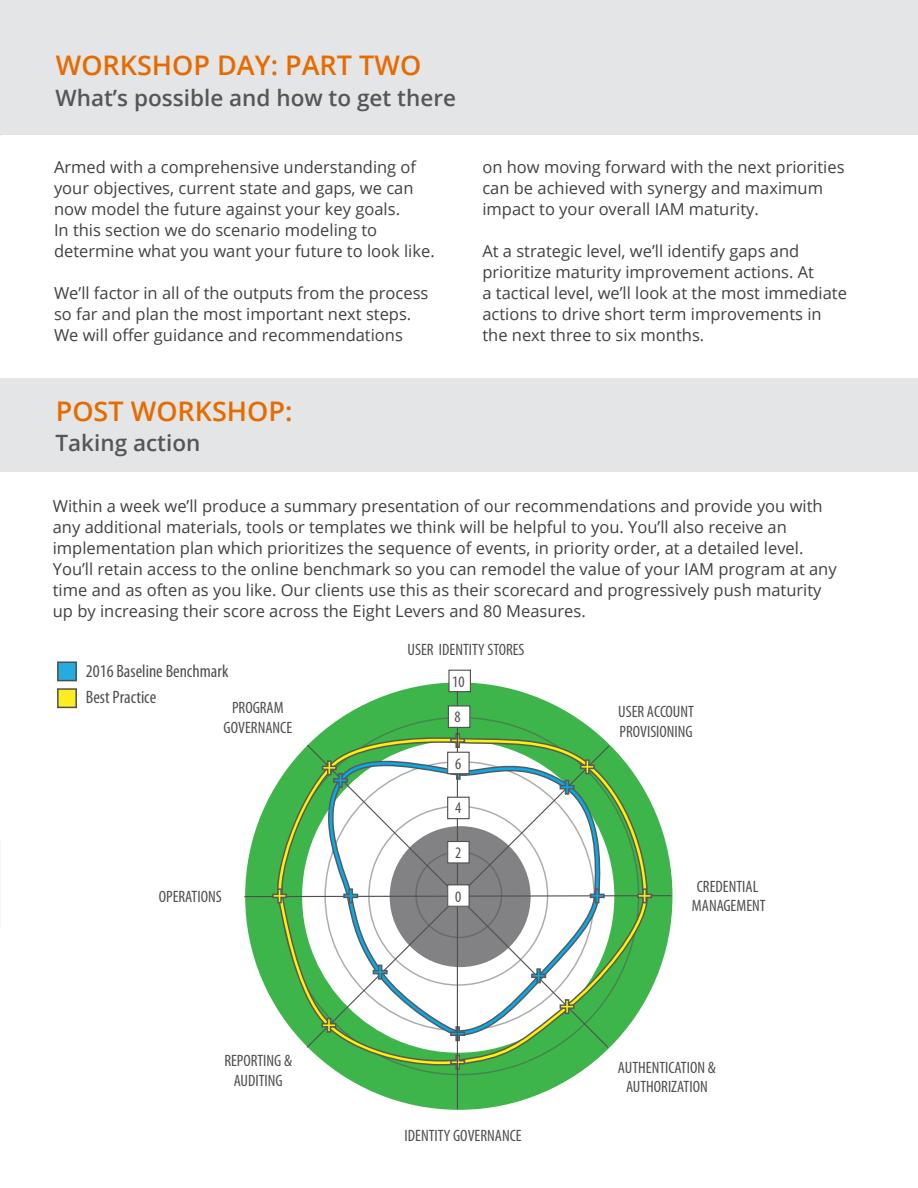
<style>
.page{position:relative;width:918px;height:1188px;background:#fff}
.page>*{position:absolute;margin:0;border:0;box-sizing:border-box;transform-origin:0 0}
.t1{font:600 27px "Open Sans";color:#e66b00}
.t2{font:600 22.5px "Open Sans";color:#565659}
.t3{font:condensed 18px/26.8px "Myriad Pro";color:#4f4f4f}
.t4{font:16.5px/21px "Open Sans";color:#414042}
.t5{font:condensed 16.5px/19.8px "Myriad Pro";color:#4f4f4f;text-align:center}
.t6{font:condensed 16.05px/34.7px "Myriad Pro";color:#4f4f4f}
</style>
<div class="page">
<div style="left:0;top:0;width:918px;height:135px;background:#e4e5e6"></div>
<div style="left:0;top:378px;width:918px;height:93px;background:#e4e5e6"></div>
<div style="left:245px;top:682px;width:427px;height:428px;background:#3db54a;border-radius:50%"></div>
<svg style="left:317px;top:717px;width:283px;height:358px"></svg>
<svg style="left:272px;top:736px;width:377px;height:330px"></svg>
<svg style="left:271px;top:888px;width:17px;height:16px"></svg>
<svg style="left:449px;top:732px;width:17px;height:17px"></svg>
<svg style="left:636px;top:888px;width:17px;height:16px"></svg>
<svg style="left:449px;top:1054px;width:17px;height:16px"></svg>
<svg style="left:318px;top:751px;width:285px;height:286px"></svg>
<svg style="left:343px;top:888px;width:16px;height:16px"></svg>
<svg style="left:321px;top:760px;width:28px;height:29px"></svg>
<svg style="left:450px;top:774px;width:17px;height:7px"></svg>
<svg style="left:559px;top:759px;width:37px;height:36px"></svg>
<svg style="left:589px;top:888px;width:16px;height:16px"></svg>
<svg style="left:368px;top:806px;width:180px;height:180px"></svg>
<svg style="left:449px;top:1025px;width:17px;height:17px"></svg>
<hr style="left:457px;top:683px;width:1px;height:426px;background:#4f4f4f">
<div style="left:449px;top:670px;width:21px;height:22px;background:#fff"></div>
<div style="left:448px;top:670px;width:23px;height:22px;border:1px solid #4f4f4f"></div>
<div style="left:448px;top:706px;width:22px;height:21px;background:#fff"></div>
<div style="left:448px;top:705px;width:22px;height:23px;border:1px solid #4f4f4f"></div>
<div style="left:448px;top:752px;width:21px;height:22px;background:#fff"></div>
<div style="left:447px;top:752px;width:23px;height:22px;border:1px solid #4f4f4f"></div>
<div style="left:448px;top:797px;width:21px;height:22px;background:#fff"></div>
<div style="left:447px;top:797px;width:23px;height:22px;border:1px solid #4f4f4f"></div>
<div style="left:448px;top:841px;width:21px;height:22px;background:#fff"></div>
<div style="left:447px;top:841px;width:23px;height:23px;border:1px solid #4f4f4f"></div>
<div style="left:448px;top:885px;width:21px;height:21px;background:#fff"></div>
<div style="left:447px;top:884px;width:23px;height:23px;border:1px solid #4f4f4f"></div>
<div style="left:57px;top:661px;width:20px;height:20px;background:#26abe0;border:2px solid #4f4f4f"></div>
<div style="left:57px;top:688px;width:20px;height:20px;background:#fced21;border:2px solid #4f4f4f"></div>
<h1 class="t1" style="left:56px;top:46px;width:367px">WORKSHOP DAY: PART TWO</h1>
<h2 class="t2" style="left:56px;top:82px;width:402px">What’s possible and how to get there</h2>
<p class="t4" style="left:54px;top:156px;width:382px">Armed with a comprehensive understanding of your objectives, current state and gaps, we can now model the future against your key goals.<br>In this section we do scenario modeling to determine what you want your future to look like.</p>
<p class="t4" style="left:54px;top:282px;width:376px">We’ll factor in all of the outputs from the process so far and plan the most important next steps.<br>We will offer guidance and recommendations</p>
<h1 class="t1" style="left:56px;top:392px;width:238px">POST WORKSHOP:</h1>
<h2 class="t2" style="left:56px;top:428px;width:146px">Taking action</h2>
<p class="t4" style="left:482px;top:156px;width:364px">on how moving forward with the next priorities can be achieved with synergy and maximum impact to your overall IAM maturity.</p>
<p class="t4" style="left:482px;top:240px;width:366px">At a strategic level, we’ll identify gaps and prioritize maturity improvement actions. At<br>a tactical level, we’ll look at the most immediate actions to drive short term improvements in the next three to six months.</p>
<p class="t4" style="left:53px;top:495px;width:785px">Within a week we’ll produce a summary presentation of our recommendations and provide you with any additional materials, tools or templates we think will be helpful to you. You’ll also receive an implementation plan which prioritizes the sequence of events, in priority order, at a detailed level.<br>You’ll retain access to the online benchmark so you can remodel the value of your IAM program at any time and as often as you like. Our clients use this as their scorecard and progressively push maturity up by increasing their score across the Eight Levers and 80 Measures.</p>
<p class="t3" style="left:86px;top:657px;width:144px">2016 Baseline Benchmark<br>Best Practice</p>
<p class="t5" style="left:224px;top:697px;width:70px">PROGRAM<br>GOVERNANCE</p>
<p class="t5" style="left:408px;top:640px;width:118px">USER IDENTITY STORES</p>
<p class="t6" style="left:452px;top:664px;width:14px">10<br>8</p>
<p class="t6" style="left:455px;top:746px;width:8px">6</p>
<p class="t6" style="left:455px;top:790px;width:8px">4</p>
<p class="t6" style="left:455px;top:835px;width:8px">2</p>
<p class="t5" style="left:159px;top:887px;width:64px">OPERATIONS</p>
<p class="t6" style="left:455px;top:879px;width:8px">0</p>
<p class="t5" style="left:618px;top:702px;width:77px;text-align:left">USER ACCOUNT<br>PROVISIONING</p>
<p class="t5" style="left:692px;top:876px;width:75px;text-align:left">CREDENTIAL<br>MANAGEMENT</p>
<p class="t5" style="left:224px;top:1051px;width:69px">REPORTING &amp;<br>AUDITING</p>
<p class="t5" style="left:618px;top:1057px;width:99px">AUTHENTICATION &amp;<br>AUTHORIZATION</p>
<p class="t5" style="left:405px;top:1125px;width:119px">IDENTITY GOVERNANCE</p>
</div>
